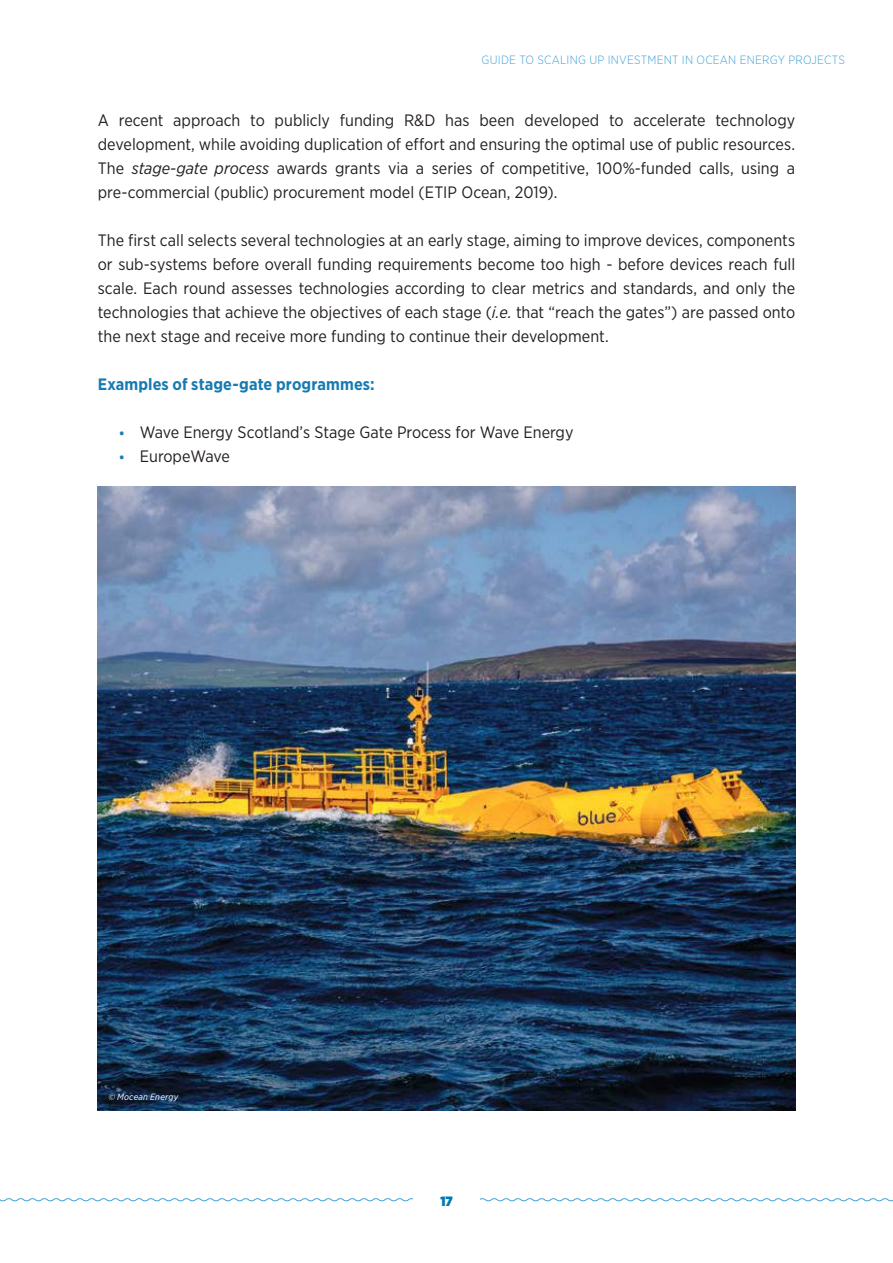
<style>
.page{position:relative;width:893px;height:1263px;background:#fff}
.page>*{position:absolute;margin:0;border:0;box-sizing:border-box;transform-origin:0 0}
.t1{font:16.5px/24px "Gotham Narrow";color:#241f1f;text-align:justify}
.t2{font:700 16.5px "Gotham Narrow";letter-spacing:.005em;color:#177bb2}
.t3{font:900 13.5px "Gotham Narrow";color:#007bb1}
.t4{font:300 12px "Gotham Narrow";letter-spacing:.02em;color:#43a1d9}
.t5{font:italic 9px "Gotham Narrow";letter-spacing:.025em;color:#fff}
.s1{font-style:italic}
.s2{font-weight:700;font-size:13.2px;color:#177bb2}
</style>
<div class="page">
<svg style="left:0;top:1198px;width:893px;height:4px"></svg>
<div style="left:413px;top:1195px;width:67px;height:11px;background:#fff"></div>
<img style="left:98px;top:486px;width:697px;height:624px">
<p class="t4" style="left:482px;top:52px;width:365px">GUIDE TO SCALING UP INVESTMENT IN OCEAN ENERGY PROJECTS</p>
<p class="t1" style="left:98px;top:108px;width:699px">A recent approach to publicly funding R&amp;D has been developed to accelerate technology development, while avoiding duplication of effort and ensuring the optimal use of public resources.<br>The <span class="s1">stage-gate process</span> awards grants via a series of competitive, 100%-funded calls, using a pre-commercial (public) procurement model (ETIP Ocean, 2019).</p>
<p class="t1" style="left:98px;top:228px;width:699px">The first call selects several technologies at an early stage, aiming to improve devices, components or sub-systems before overall funding requirements become too high - before devices reach full scale. Each round assesses technologies according to clear metrics and standards, and only the technologies that achieve the objectives of each stage (<span class="s1">i.e.</span> that “reach the gates”) are passed onto the next stage and receive more funding to continue their development.</p>
<p class="t2" style="left:98px;top:374px;width:278px">Examples of stage-gate programmes:</p>
<p class="t1" style="left:119px;top:420px;width:456px"><span class="s2">•</span> Wave Energy Scotland’s Stage Gate Process for Wave Energy</p>
<p class="t1" style="left:119px;top:444px;width:112px"><span class="s2">•</span> EuropeWave</p>
<p class="t5" style="left:108px;top:1091px;width:71px">© Mocean Energy</p>
<p class="t3" style="left:440px;top:1192px;width:14px">17</p>
</div>
